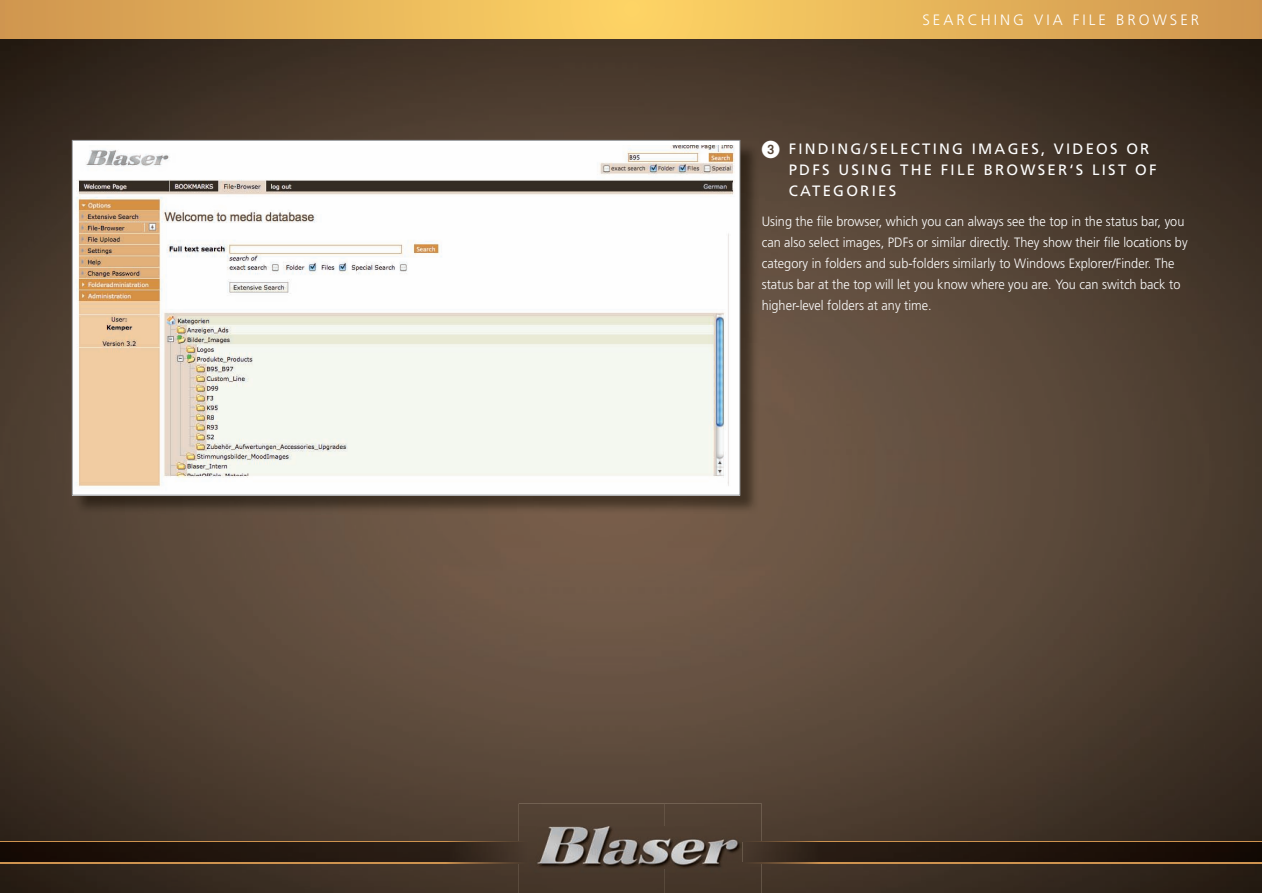
<style>
.page{position:relative;width:1263px;height:893px;background:#fff}
.page>*{position:absolute;margin:0;border:0;box-sizing:border-box;transform-origin:0 0}
.t1{font:15px/21px "Frutiger";letter-spacing:.15em;color:#fff}
.t2{font:300 15px "Frutiger";letter-spacing:.2em;color:#fff}
.t3{font:300 13.5px/21px "Frutiger";color:#fff;scale:.94 1}
</style>
<div class="page">
<img style="left:0;top:38px;width:1262px;height:855px">
<img style="left:762px;top:843px;width:500px;height:19px">
<img style="left:0;top:843px;width:519px;height:19px">
<img style="left:519px;top:804px;width:243px;height:89px">
<img style="left:537px;top:826px;width:205px;height:42px">
<img style="left:762px;top:841px;width:500px;height:2px">
<svg style="left:743px;top:841px;width:19px;height:2px"></svg>
<img style="left:762px;top:862px;width:500px;height:1px">
<svg style="left:743px;top:862px;width:19px;height:1px"></svg>
<img style="left:0;top:862px;width:519px;height:1px">
<img style="left:0;top:841px;width:519px;height:2px">
<svg style="left:519px;top:841px;width:9px;height:2px"></svg>
<svg style="left:0;top:0;width:1262px;height:38px;background:#e6b359"></svg>
<img style="left:74px;top:142px;width:685px;height:373px">
<img style="left:74px;top:146px;width:664px;height:347px">
<svg style="left:762px;top:141px;width:17px;height:17px"></svg>
<p class="t2" style="left:922px;top:11px;width:278px">SEARCHING VIA FILE BROWSER</p>
<p class="t1" style="left:789px;top:138px;width:369px">FINDING/SELECTING IMAGES, VIDEOS OR<br>PDFS USING THE FILE BROWSER‘S LIST OF<br>CATEGORIES</p>
<p class="t3" style="left:762px;top:210px;width:455px">Using the file browser, which you can always see the top in the status bar, you can also select images, PDFs or similar directly. They show their file locations by category in folders and sub-folders similarly to Windows Explorer/Finder. The status bar at the top will let you know where you are. You can switch back to higher-level folders at any time.</p>
</div>
